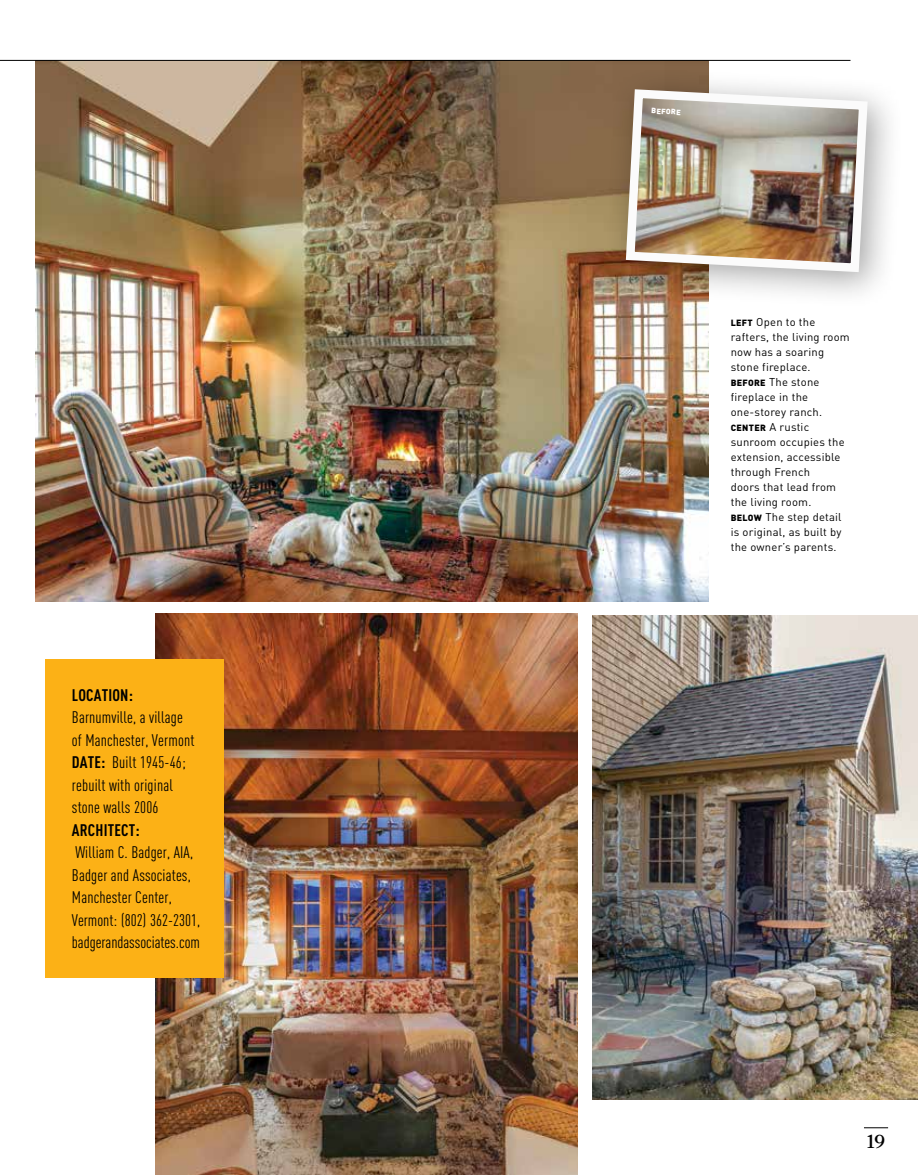
<style>
.page{position:relative;width:918px;height:1175px;background:#fff}
.page>*{position:absolute;margin:0;border:0;box-sizing:border-box;transform-origin:0 0}
.t1{font:19.2px "Farnham Display";color:#000}
.t2{font:16.5px/22.5px "DIN Cond";letter-spacing:.01em;color:#000}
.t3{font:700 16.5px "DIN Cond";letter-spacing:.01em;color:#000}
.t4{font:11.25px/15px "DIN";letter-spacing:.02em;color:#000}
.t5{font:900 7.5px "DIN";color:#fff}
.s1{font-weight:700}
.s2{font-weight:900;font-size:8.85px}
</style>
<div class="page">
<img style="left:156px;top:613px;width:421px;height:561px">
<svg style="left:864px;top:1127px;width:24px;height:1px"></svg>
<img style="left:35px;top:61px;width:673px;height:540px">
<div style="left:45px;top:658px;width:179px;height:319px;background:#fcb116"></div>
<img style="left:592px;top:615px;width:326px;height:484px">
<div style="left:604px;top:67px;width:301px;height:242px;background:#000;opacity:.35"></div>
<img style="left:621px;top:85px;width:251px;height:191px">
<hr style="left:0;top:60px;width:850px;height:1px;background:#000">
<h2 class="t3" style="left:72px;top:684px;width:62px">LOCATION:</h2>
<h2 class="t2" style="left:72px;top:706px;width:124px">Barnumville, a village of Manchester, Vermont<br><span class="s1">DATE:</span> Built 1945-46; rebuilt with original stone walls 2006</h2>
<h2 class="t3" style="left:72px;top:819px;width:69px">ARCHITECT:</h2>
<h2 class="t2" style="left:72px;top:841px;width:130px">William C. Badger, AIA,<br>Badger and Associates,<br>Manchester Center,<br>Vermont: (802) 362-2301, badgerandassociates.com</h2>
<p class="t5" style="left:652px;top:106px;width:31px;rotate:3deg">BEFORE</p>
<p class="t4" style="left:731px;top:314px;width:121px"><span class="s2">LEFT</span> Open to the rafters, the living room now has a soaring stone fireplace.<br><span class="s2">BEFORE</span> The stone fireplace in the one-storey ranch.<br><span class="s2">CENTER</span> A rustic sunroom occupies the extension, accessible through French<br>doors that lead from the living room.<br><span class="s2">BELOW</span> The step detail is original, as built by the owner’s parents.</p>
<h1 class="t1" style="left:867px;top:1130px;width:20px">19</h1>
</div>
